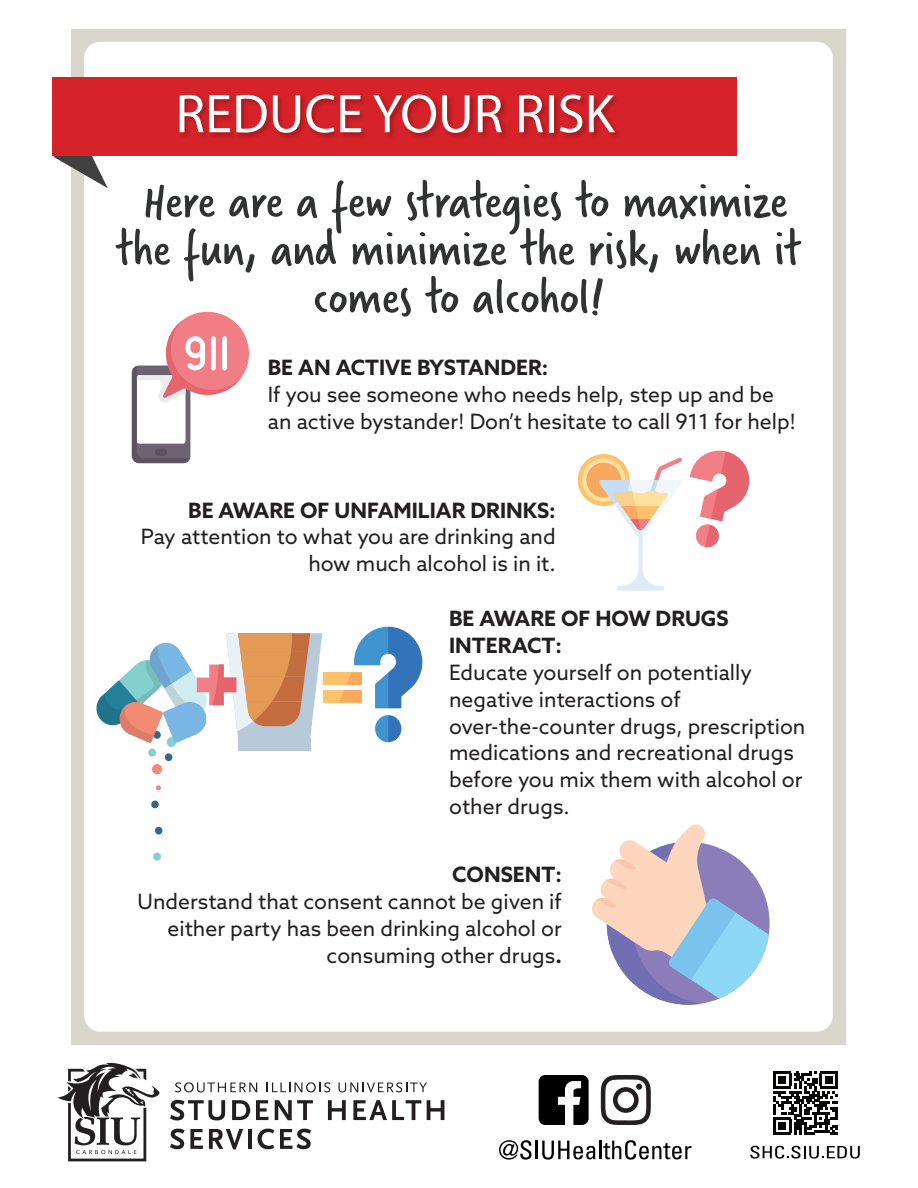
<style>
.page{position:relative;width:918px;height:1188px;background:#fff}
.page>*{position:absolute;margin:0;border:0;box-sizing:border-box;transform-origin:0 0}
.t1{font:900 55.05px "Avenir";color:#fff}
.t2{font:53.55px/48px "Verveine";color:#313232;text-align:center}
.t3{font:21.15px/26.8px "Azo Sans";color:#231f20}
.s1{font-weight:700}
</style>
<div class="page">
<div style="left:71px;top:29px;width:774px;height:1015px;background:#d9d6cb"></div>
<div style="left:84px;top:42px;width:749px;height:990px;background:#fff;border-radius:16px"></div>
<svg style="left:78px;top:171px;width:30px;height:17px"></svg>
<div style="left:53px;top:77px;width:684px;height:79px;background:#d62229"></div>
<img style="left:52px;top:83px;width:567px;height:88px">
<svg style="left:132px;top:312px;width:117px;height:151px"></svg>
<svg style="left:690px;top:450px;width:60px;height:98px"></svg>
<svg style="left:578px;top:454px;width:104px;height:137px"></svg>
<div style="left:148px;top:749px;width:8px;height:8px;background:#85d0ce;border-radius:50%"></div>
<div style="left:153px;top:853px;width:8px;height:8px;background:#85d0ce;border-radius:50%"></div>
<div style="left:165px;top:753px;width:7px;height:8px;background:#34658d;border-radius:50%"></div>
<div style="left:155px;top:827px;width:7px;height:8px;background:#34658d;border-radius:50%"></div>
<div style="left:151px;top:801px;width:8px;height:7px;background:#34658d;border-radius:50%"></div>
<div style="left:167px;top:737px;width:9px;height:10px;background:#85d0ce;border-radius:50%"></div>
<div style="left:152px;top:764px;width:10px;height:10px;background:#f38b74;border-radius:50%"></div>
<svg style="left:156px;top:785px;width:5px;height:5px"></svg>
<div style="left:238px;top:739px;width:72px;height:12px;background:#b6cad9"></div>
<svg style="left:96px;top:633px;width:226px;height:110px"></svg>
<svg style="left:375px;top:715px;width:26px;height:27px"></svg>
<div style="left:323px;top:690px;width:39px;height:12px;background:#fdc26b"></div>
<div style="left:323px;top:672px;width:39px;height:13px;background:#fdc26b"></div>
<svg style="left:339px;top:627px;width:83px;height:81px"></svg>
<svg style="left:592px;top:825px;width:178px;height:180px"></svg>
<svg style="left:499px;top:1140px;width:33px;height:20px"></svg>
<hr style="left:535px;top:1141px;width:3px;height:18px;background:#000">
<svg style="left:542px;top:1140px;width:149px;height:20px"></svg>
<svg style="left:601px;top:1075px;width:50px;height:50px"></svg>
<svg style="left:539px;top:1075px;width:50px;height:50px"></svg>
<svg style="left:750px;top:1146px;width:110px;height:13px"></svg>
<svg style="left:175px;top:1082px;width:82px;height:11px"></svg>
<svg style="left:266px;top:1082px;width:64px;height:10px"></svg>
<svg style="left:339px;top:1082px;width:88px;height:11px"></svg>
<svg style="left:170px;top:1100px;width:55px;height:20px"></svg>
<svg style="left:232px;top:1100px;width:18px;height:20px"></svg>
<svg style="left:256px;top:1100px;width:13px;height:20px"></svg>
<svg style="left:275px;top:1100px;width:38px;height:20px"></svg>
<svg style="left:328px;top:1100px;width:18px;height:20px"></svg>
<svg style="left:353px;top:1100px;width:68px;height:20px"></svg>
<svg style="left:427px;top:1100px;width:17px;height:20px"></svg>
<svg style="left:170px;top:1129px;width:33px;height:20px"></svg>
<svg style="left:209px;top:1129px;width:34px;height:20px"></svg>
<hr style="left:248px;top:1129px;width:4px;height:20px;background:#231f20">
<svg style="left:258px;top:1129px;width:16px;height:20px"></svg>
<svg style="left:280px;top:1129px;width:31px;height:20px"></svg>
<svg style="left:57px;top:1062px;width:103px;height:99px"></svg>
<svg style="left:773px;top:1071px;width:65px;height:64px"></svg>
<div style="left:779px;top:1122px;width:7px;height:8px;background:#050504"></div>
<p class="t1" style="left:175px;top:80px;width:441px">REDUCE YOUR RISK</p>
<p class="t2" style="left:116px;top:177px;width:687px">Here are a few strategies to maximize the fun, and minimize the risk, when it comes to alcohol!</p>
<p class="t3" style="left:268px;top:354px;width:530px"><span class="s1">BE AN ACTIVE BYSTANDER:<br></span>If you see someone who needs help, step up and be an active bystander! Don’t hesitate to call 911 for help!</p>
<p class="t3" style="left:141px;top:496px;width:416px;text-align:right"><span class="s1">BE AWARE OF UNFAMILIAR DRINKS:<br></span>Pay attention to what you are drinking and how much alcohol is in it.</p>
<p class="t3" style="left:449px;top:605px;width:358px"><span class="s1">BE AWARE OF HOW DRUGS<br>INTERACT:<br></span>Educate yourself on potentially negative interactions of over-the-counter drugs, prescription medications and recreational drugs before you mix them with alcohol or other drugs.</p>
<p class="t3" style="left:138px;top:861px;width:426px;text-align:right"><span class="s1">CONSENT:<br></span>Understand that consent cannot be given if either party has been drinking alcohol or consuming other drugs<span class="s1">.</span></p>
</div>
